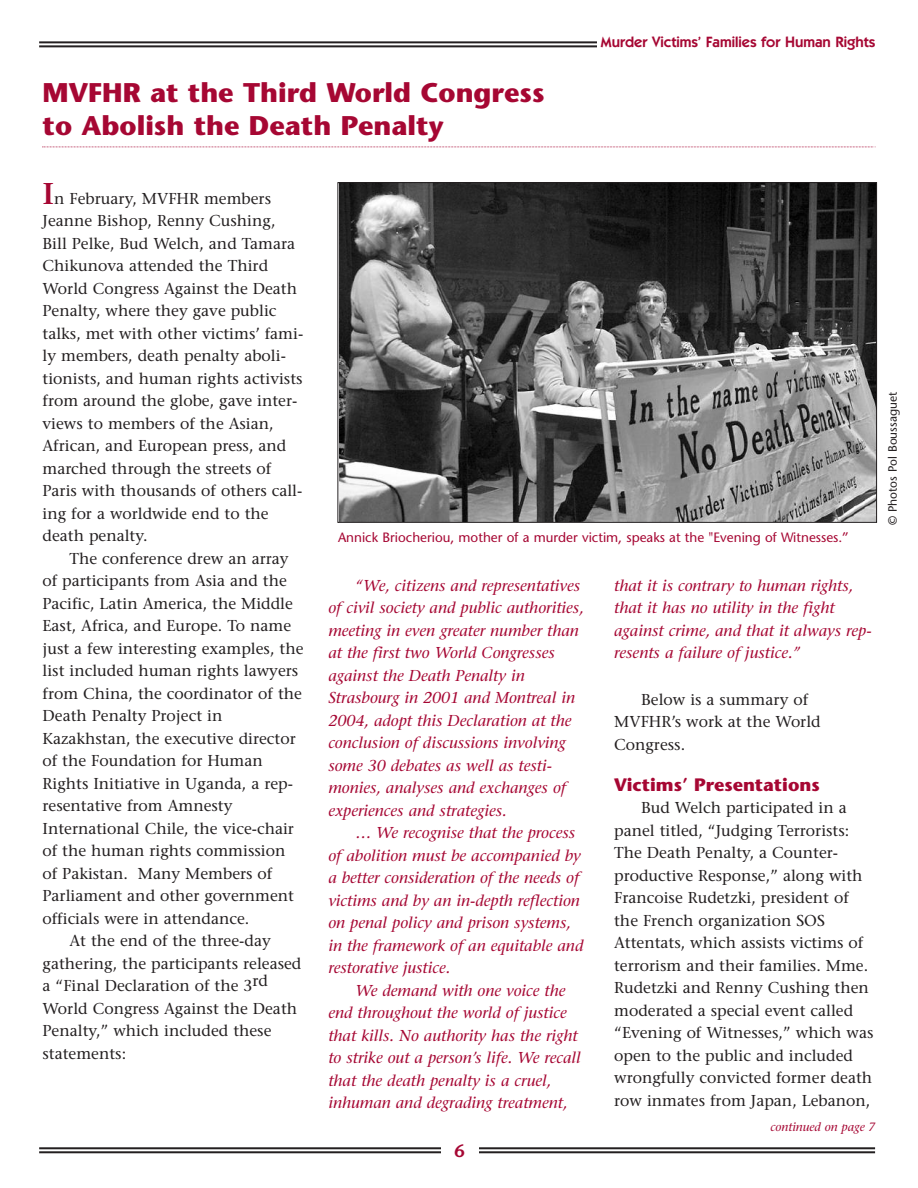
<style>
.page{position:relative;width:918px;height:1188px;background:#fff}
.page>*{position:absolute;margin:0;border:0;box-sizing:border-box;transform-origin:0 0}
.t1{font:700 27px/32.4px "Stone Sans";color:#a60733}
.t2{font:700 18px "Stone Sans";color:#a60733}
.t3{font:600 18px "Stone Sans";color:#a60733}
.t4{font:15.75px/22.5px "Stone Serif";color:#231f20}
.t5{font:italic 15.75px/22.5px "Stone Serif";color:#a60733}
.t6{font:600 15px "Itc Kabel";color:#a60733}
.t7{font:13.5px "Stone Sans";color:#a60733}
.t8{font:12px "Stone Sans";color:#231f20}
.t9{font:italic 12px "Stone Serif";color:#a60733}
.s1{font-weight:600;font-size:30px;color:#a60733}
</style>
<div class="page">
<hr style="left:39px;top:1147px;width:836px;height:2px;background:#231f20">
<hr style="left:39px;top:1151px;width:836px;height:2px;background:#231f20">
<div style="left:441px;top:1142px;width:37px;height:27px;background:#fff"></div>
<hr style="left:39px;top:41px;width:836px;height:2px;background:#231f20">
<hr style="left:39px;top:45px;width:836px;height:2px;background:#231f20">
<div style="left:598px;top:35px;width:279px;height:24px;background:#fff"></div>
<svg style="left:43px;top:147px;width:833px;height:1px"></svg>
<img style="left:340px;top:184px;width:535px;height:337px">
<h1 class="t1" style="left:43px;top:80px;width:504px">MVFHR at the Third World Congress to Abolish the Death Penalty</h1>
<p class="t6" style="left:601px;top:37px;width:276px">Murder Victims’ Families for Human Rights</p>
<p class="t4" style="left:43px;top:188px;width:262px"><span class="s1">I</span>n February, MVFHR members<br>Jeanne Bishop, Renny Cushing,<br>Bill Pelke, Bud Welch, and Tamara<br>Chikunova attended the Third<br>World Congress Against the Death<br>Penalty, where they gave public talks, met with other victims’ fami&shy;ly members, death penalty aboli&shy;tionists, and human rights activists from around the globe, gave inter&shy;views to members of the Asian,<br>African, and European press, and marched through the streets of<br>Paris with thousands of others call&shy;ing for a worldwide end to the death penalty.</p>
<p class="t4" style="left:70px;top:548px;width:221px">The conference drew an array</p>
<p class="t4" style="left:43px;top:571px;width:246px">of participants from Asia and the</p>
<p class="t4" style="left:43px;top:593px;width:252px">Pacific, Latin America, the Middle</p>
<p class="t4" style="left:43px;top:616px;width:250px">East, Africa, and Europe. To name</p>
<p class="t4" style="left:43px;top:638px;width:262px">just a few interesting examples, the</p>
<p class="t4" style="left:43px;top:661px;width:257px">list included human rights lawyers</p>
<p class="t4" style="left:43px;top:683px;width:261px">from China, the coordinator of the</p>
<p class="t4" style="left:43px;top:706px;width:181px">Death Penalty Project in</p>
<p class="t4" style="left:43px;top:728px;width:255px">Kazakhstan, the executive director</p>
<p class="t4" style="left:43px;top:751px;width:222px">of the Foundation for Human</p>
<p class="t4" style="left:43px;top:773px;width:252px">Rights Initiative in Uganda, a rep-</p>
<p class="t4" style="left:43px;top:796px;width:192px">resentative from Amnesty</p>
<p class="t4" style="left:43px;top:818px;width:253px">International Chile, the vice-chair</p>
<p class="t4" style="left:43px;top:841px;width:244px">of the human rights commission</p>
<p class="t4" style="left:43px;top:863px;width:231px">of Pakistan. Many Members of</p>
<p class="t4" style="left:43px;top:886px;width:253px">Parliament and other government</p>
<p class="t4" style="left:43px;top:908px;width:208px">officials were in attendance.</p>
<p class="t4" style="left:70px;top:931px;width:203px">At the end of the three-day</p>
<p class="t4" style="left:43px;top:953px;width:260px">gathering, the participants released</p>
<p class="t4" style="left:43px;top:976px;width:227px">a “Final Declaration of the 3rd</p>
<p class="t4" style="left:43px;top:998px;width:256px">World Congress Against the Death</p>
<p class="t4" style="left:43px;top:1021px;width:230px">Penalty,” which included these</p>
<p class="t4" style="left:43px;top:1043px;width:85px">statements:</p>
<p class="t7" style="left:338px;top:532px;width:513px">Annick Briocheriou, mother of a murder victim, speaks at the "Evening of Witnesses.”</p>
<p class="t8" style="left:888px;top:525px;width:134px;rotate:-90deg">© Photos Pol Boussaguet</p>
<p class="t5" style="left:328px;top:576px;width:257px;text-indent:27px">“We, citizens and representatives of civil society and public authorities, meeting in even greater number than at the first two World Congresses against the Death Penalty in Strasbourg in 2001 and Montreal in 2004, adopt this Declaration at the conclusion of discussions involving some 30 debates as well as testi&shy;monies, analyses and exchanges of experiences and strategies.</p>
<p class="t5" style="left:328px;top:823px;width:257px;text-indent:27px">… We recognise that the process of abolition must be accompanied by a better consideration of the needs of victims and by an in-depth reflection on penal policy and prison systems, in the framework of an equitable and restorative justice.</p>
<p class="t5" style="left:328px;top:981px;width:254px;text-indent:27px">We demand with one voice the end throughout the world of justice that kills. No authority has the right to strike out a person’s life. We recall that the death penalty is a cruel, inhuman and degrading treatment,</p>
<p class="t3" style="left:454px;top:1143px;width:12px">6</p>
<p class="t5" style="left:614px;top:576px;width:259px">that it is contrary to human rights, that it has no utility in the fight against crime, and that it always rep&shy;resents a failure of justice.”</p>
<p class="t4" style="left:614px;top:690px;width:208px;text-indent:27px">Below is a summary of<br>MVFHR’s work at the World<br>Congress.</p>
<p class="t2" style="left:614px;top:778px;width:207px">Victims’ Presentations</p>
<p class="t4" style="left:614px;top:798px;width:261px;text-indent:27px">Bud Welch participated in a panel titled, “Judging Terrorists:<br>The Death Penalty, a Counter&shy;productive Response,” along with<br>Francoise Rudetzki, president of the French organization SOS<br>Attentats, which assists victims of terrorism and their families. Mme.<br>Rudetzki and Renny Cushing then moderated a special event called “Evening of Witnesses,” which was open to the public and included wrongfully convicted former death row inmates from Japan, Lebanon,</p>
<p class="t9" style="left:770px;top:1122px;width:107px">continued on page 7</p>
</div>
